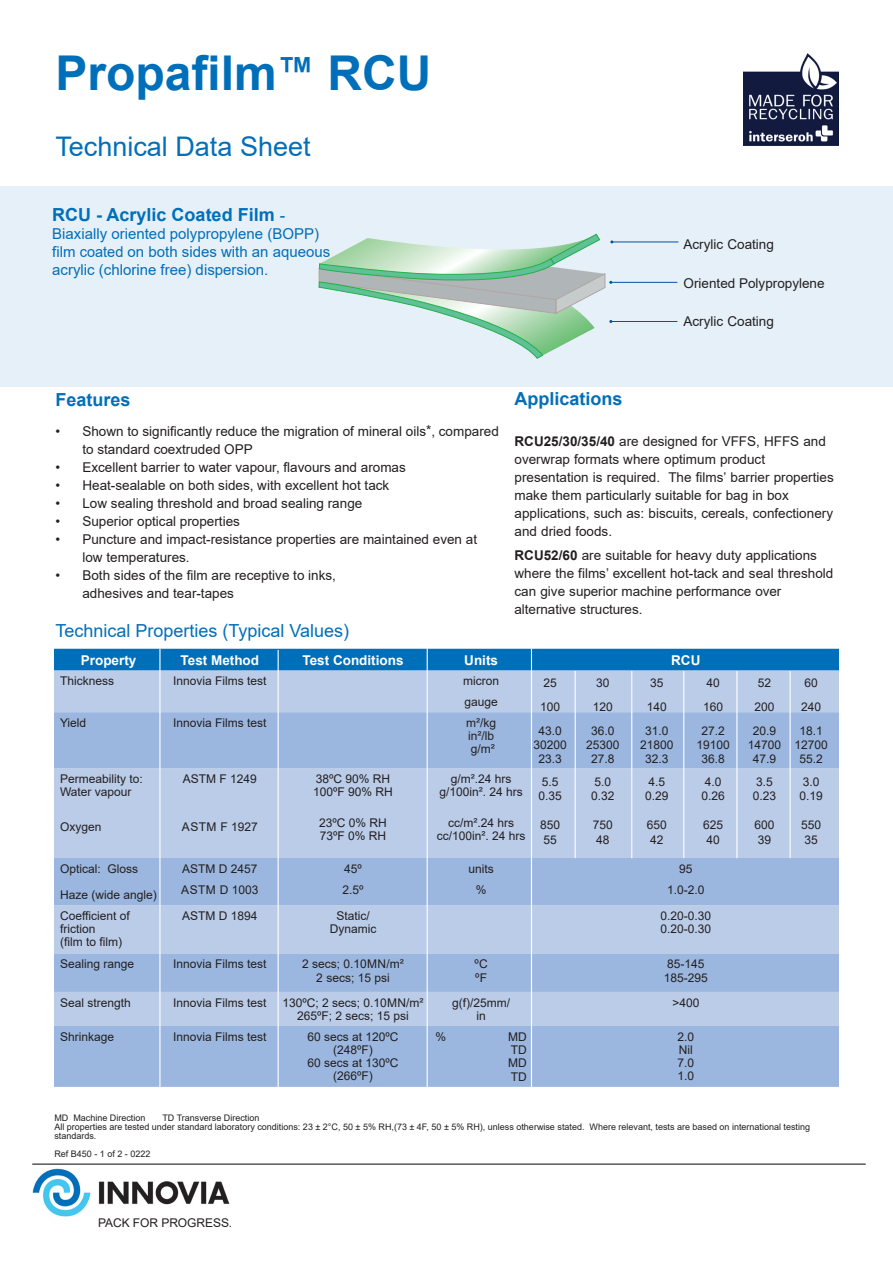
<style>
.page{position:relative;width:893px;height:1263px;background:#fff}
.page>*{position:absolute;margin:0;border:0;box-sizing:border-box;transform-origin:0 0}
.t1{font:700 48px "Arial";color:#006fba}
.t2{font:27px "Arial";color:#006fba}
.t3{font:700 18px "Arial";color:#006fba}
.t4{font:18px "Arial";color:#006fba}
.t5{font:15px/18px "Arial";color:#006fba}
.t6{font:13.5px/18px "Arial";color:#231f20}
.t7{font:700 13.5px "Arial";color:#fff}
.t8{font:12px/14.4px "Arial";color:#231f20}
.t9{font:9px/9px "Arial";color:#231f20}
.s1{font-size:37.5px}
.s2{font-weight:400;font-size:16.5px}
.s3{font-weight:700}
</style>
<div class="page">
<img style="left:743px;top:54px;width:96px;height:92px">
<div style="left:0;top:186px;width:893px;height:201px;background:#e6f0f8"></div>
<hr style="left:611px;top:321px;width:66px;height:1px;background:#0154a6">
<hr style="left:611px;top:282px;width:66px;height:1px;background:#0154a6">
<hr style="left:612px;top:242px;width:66px;height:1px;background:#0154a6">
<svg style="left:319px;top:234px;width:294px;height:125px"></svg>
<div style="left:54px;top:649px;width:785px;height:22px;background:#006fba"></div>
<div style="left:54px;top:671px;width:785px;height:41px;background:#bacce8"></div>
<svg style="left:54px;top:712px;width:785px;height:375px;background:#a9c0e3"></svg>
<hr style="left:159px;top:649px;width:2px;height:442px;background:#fff">
<hr style="left:427px;top:649px;width:1px;height:442px;background:#fff">
<hr style="left:531px;top:648px;width:1px;height:443px;background:#fff">
<hr style="left:575px;top:671px;width:1px;height:187px;background:#fff">
<hr style="left:631px;top:671px;width:1px;height:187px;background:#fff">
<hr style="left:683px;top:671px;width:1px;height:187px;background:#fff">
<hr style="left:736px;top:671px;width:1px;height:187px;background:#fff">
<hr style="left:278px;top:650px;width:1px;height:442px;background:#fff">
<hr style="left:789px;top:671px;width:2px;height:187px;background:#fff">
<hr style="left:32px;top:1163px;width:834px;height:2px;background:#231f20">
<img style="left:32px;top:1168px;width:198px;height:49px">
<h1 class="t1" style="left:55px;top:40px;width:378px">Propafilm<span class="s1">™</span> RCU</h1>
<h2 class="t2" style="left:55px;top:128px;width:257px">Technical Data Sheet</h2>
<h3 class="t3" style="left:52px;top:202px;width:234px">RCU - Acrylic Coated Film <span class="s2">-</span></h3>
<p class="t5" style="left:52px;top:225px;width:279px">Biaxially oriented polypropylene (BOPP) film coated on both sides with an aqueous acrylic (chlorine free) dispersion.</p>
<p class="t6" style="left:684px;top:236px;width:92px">Acrylic Coating</p>
<p class="t6" style="left:684px;top:275px;width:143px">Oriented Polypropylene</p>
<p class="t6" style="left:684px;top:312px;width:92px">Acrylic Coating</p>
<h3 class="t3" style="left:55px;top:387px;width:77px">Features</h3>
<p class="t6" style="left:82px;top:423px;width:418px;text-indent:-27px">• Shown to significantly reduce the migration of mineral oils*, compared to standard coextruded OPP</p>
<p class="t6" style="left:55px;top:459px;width:352px">• Excellent barrier to water vapour, flavours and aromas</p>
<p class="t6" style="left:55px;top:477px;width:335px">• Heat-sealable on both sides, with excellent hot tack</p>
<p class="t6" style="left:55px;top:495px;width:308px">• Low sealing threshold and broad sealing range</p>
<p class="t6" style="left:55px;top:513px;width:186px">• Superior optical properties</p>
<p class="t6" style="left:82px;top:531px;width:396px;text-indent:-27px">• Puncture and impact-resistance properties are maintained even at low temperatures.</p>
<p class="t6" style="left:82px;top:567px;width:255px;text-indent:-27px">• Both sides of the film are receptive to inks, adhesives and tear-tapes</p>
<h3 class="t3" style="left:514px;top:386px;width:110px">Applications</h3>
<p class="t6" style="left:514px;top:432px;width:321px"><span class="s3">RCU25/30/35/40</span> are designed for VFFS, HFFS and overwrap formats where optimum product presentation is required. The films’ barrier properties make them particularly suitable for bag in box applications, such as: biscuits, cereals, confectionery and dried foods.</p>
<p class="t6" style="left:514px;top:546px;width:320px"><span class="s3">RCU52/60</span> are suitable for heavy duty applications where the films’ excellent hot-tack and seal threshold can give superior machine performance over alternative structures.</p>
<h3 class="t4" style="left:55px;top:619px;width:295px">Technical Properties (Typical Values)</h3>
<p class="t7" style="left:81px;top:650px;width:57px">Property</p>
<p class="t7" style="left:181px;top:650px;width:80px">Test Method</p>
<p class="t7" style="left:302px;top:650px;width:103px">Test Conditions</p>
<p class="t7" style="left:464px;top:650px;width:35px">Units</p>
<p class="t7" style="left:671px;top:650px;width:31px">RCU</p>
<p class="t8" style="left:60px;top:674px;width:56px">Thickness</p>
<p class="t8" style="left:173px;top:674px;width:95px">Innovia Films test</p>
<p class="t8" style="left:463px;top:671px;width:37px;line-height:20.9px">micron gauge</p>
<p class="t8" style="left:60px;top:715px;width:28px">Yield</p>
<p class="t8" style="left:173px;top:715px;width:95px">Innovia Films test</p>
<p class="t8" style="left:466px;top:716px;width:32px;line-height:13.2px">m2/kg in2/lb g/m2</p>
<p class="t8" style="left:60px;top:772px;width:84px;line-height:13.2px">Permeability to:<br>Water vapour</p>
<p class="t8" style="left:60px;top:820px;width:43px">Oxygen</p>
<p class="t8" style="left:543px;top:676px;width:15px">25</p>
<p class="t8" style="left:596px;top:676px;width:15px">30</p>
<p class="t8" style="left:650px;top:676px;width:15px">35</p>
<p class="t8" style="left:706px;top:676px;width:15px">40</p>
<p class="t8" style="left:758px;top:676px;width:15px">52</p>
<p class="t8" style="left:804px;top:676px;width:15px">60</p>
<p class="t8" style="left:540px;top:699px;width:22px">100</p>
<p class="t8" style="left:593px;top:699px;width:22px">120</p>
<p class="t8" style="left:647px;top:699px;width:22px">140</p>
<p class="t8" style="left:703px;top:699px;width:22px">160</p>
<p class="t8" style="left:754px;top:699px;width:22px">200</p>
<p class="t8" style="left:801px;top:699px;width:22px">240</p>
<p class="t8" style="left:533px;top:723px;width:35px;text-align:center">43.0<br>30200<br>23.3</p>
<p class="t8" style="left:586px;top:723px;width:35px;text-align:center">36.0<br>25300<br>27.8</p>
<p class="t8" style="left:640px;top:723px;width:35px;text-align:center">31.0<br>21800<br>32.3</p>
<p class="t8" style="left:696px;top:723px;width:35px;text-align:center">27.2<br>19100<br>36.8</p>
<p class="t8" style="left:748px;top:723px;width:35px;text-align:center">20.9<br>14700<br>47.9</p>
<p class="t8" style="left:794px;top:723px;width:35px;text-align:center">18.1<br>12700<br>55.2</p>
<p class="t8" style="left:538px;top:774px;width:25px">5.5<br>0.35</p>
<p class="t8" style="left:540px;top:818px;width:22px">850<br>55</p>
<p class="t8" style="left:183px;top:772px;width:76px">ASTM F 1249</p>
<p class="t8" style="left:182px;top:820px;width:77px">ASTM F 1927</p>
<p class="t8" style="left:313px;top:772px;width:81px;line-height:13.2px">38ºC 90% RH<br>100ºF 90% RH</p>
<p class="t8" style="left:319px;top:816px;width:69px;line-height:13.2px">23ºC 0% RH<br>73ºF 0% RH</p>
<p class="t8" style="left:439px;top:772px;width:85px;line-height:13.2px;text-align:center">g/m2.24 hrs g/100in2. 24 hrs</p>
<p class="t8" style="left:437px;top:816px;width:90px;line-height:13.2px;text-align:center">cc/m2.24 hrs cc/100in2. 24 hrs</p>
<p class="t8" style="left:591px;top:774px;width:25px">5.0<br>0.32</p>
<p class="t8" style="left:593px;top:818px;width:22px">750<br>48</p>
<p class="t8" style="left:701px;top:774px;width:25px">4.0<br>0.26</p>
<p class="t8" style="left:703px;top:818px;width:22px">625<br>40</p>
<p class="t8" style="left:753px;top:774px;width:25px">3.5<br>0.23</p>
<p class="t8" style="left:754px;top:818px;width:22px">600<br>39</p>
<p class="t8" style="left:799px;top:774px;width:25px">3.0<br>0.19</p>
<p class="t8" style="left:801px;top:818px;width:22px">550<br>35</p>
<p class="t8" style="left:645px;top:774px;width:25px">4.5<br>0.29</p>
<p class="t8" style="left:647px;top:818px;width:22px">650<br>42</p>
<p class="t8" style="left:60px;top:861px;width:80px">Optical: Gloss</p>
<p class="t8" style="left:60px;top:888px;width:98px">Haze (wide angle)</p>
<p class="t8" style="left:181px;top:857px;width:79px;line-height:21.8px">ASTM D 2457<br>ASTM D 1003</p>
<p class="t8" style="left:342px;top:857px;width:23px;line-height:21.8px">45º<br>2.5º</p>
<p class="t8" style="left:468px;top:857px;width:27px;line-height:21.8px;text-align:center">units %</p>
<p class="t8" style="left:667px;top:857px;width:39px;line-height:21.8px;text-align:center">95<br>1.0-2.0</p>
<p class="t8" style="left:60px;top:909px;width:71px;line-height:13.2px">Coefficient of friction<br>(film to film)</p>
<p class="t8" style="left:182px;top:908px;width:77px">ASTM D 1894</p>
<p class="t8" style="left:330px;top:909px;width:48px;line-height:13.2px;text-align:center">Static/<br>Dynamic</p>
<p class="t8" style="left:660px;top:909px;width:52px;line-height:13.2px">0.20-0.30<br>0.20-0.30</p>
<p class="t8" style="left:60px;top:957px;width:76px">Sealing range</p>
<p class="t8" style="left:173px;top:957px;width:95px">Innovia Films test</p>
<p class="t8" style="left:302px;top:957px;width:103px;line-height:13.2px;text-align:center">2 secs; 0.10MN/m2<br>2 secs; 15 psi</p>
<p class="t8" style="left:475px;top:957px;width:15px;line-height:13.2px">ºC ºF</p>
<p class="t8" style="left:664px;top:957px;width:46px;line-height:13.2px">85-145<br>185-295</p>
<p class="t8" style="left:60px;top:995px;width:72px">Seal strength</p>
<p class="t8" style="left:173px;top:995px;width:95px">Innovia Films test</p>
<p class="t8" style="left:282px;top:996px;width:143px;line-height:13.2px;text-align:center">130ºC; 2 secs; 0.10MN/m2<br>265ºF; 2 secs; 15 psi</p>
<p class="t8" style="left:452px;top:996px;width:60px;line-height:13.2px;text-align:center">g(f)/25mm/ in</p>
<p class="t8" style="left:672px;top:995px;width:29px">&gt;400</p>
<p class="t8" style="left:60px;top:1029px;width:56px">Shrinkage</p>
<p class="t8" style="left:173px;top:1029px;width:95px">Innovia Films test</p>
<p class="t8" style="left:307px;top:1030px;width:93px;line-height:13.2px;text-align:center">60 secs at 120ºC (248ºF)<br>60 secs at 130ºC (266ºF)</p>
<p class="t8" style="left:436px;top:1029px;width:12px">%</p>
<p class="t8" style="left:508px;top:1030px;width:20px;line-height:13.4px;text-align:justify">MD TD MD TD</p>
<p class="t8" style="left:677px;top:1030px;width:18px;line-height:13.2px;text-align:justify">2.0<br>Nil 7.0<br>1.0</p>
<p class="t9" style="left:54px;top:1114px;width:757px;text-indent:108px">TD Transverse Direction<br>All properties are tested under standard laboratory conditions: 23 ± 2°C, 50 ± 5% RH,(73 ± 4F, 50 ± 5% RH), unless otherwise stated. Where relevant, tests are based on international testing standards.</p>
<p class="t9" style="left:54px;top:1150px;width:98px">Ref B450 - 1 of 2 - 0222</p>
<p class="t9" style="left:54px;top:1114px;width:93px">MD Machine Direction</p>
<p class="t8" style="left:98px;top:1215px;width:136px">PACK FOR PROGRESS.</p>
</div>
